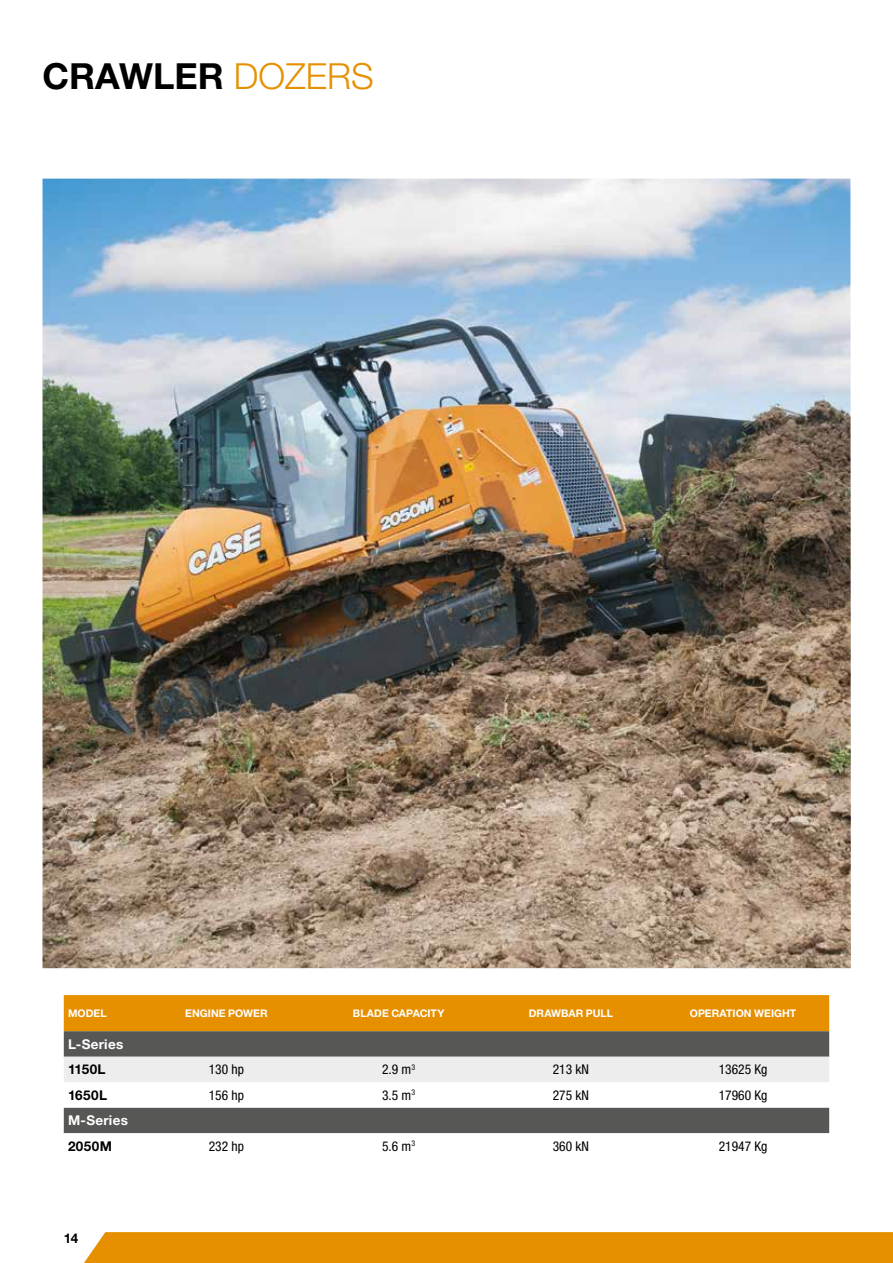
<style>
.page{position:relative;width:893px;height:1263px;background:#fff}
.page>*{position:absolute;margin:0;border:0;box-sizing:border-box;transform-origin:0 0}
.t1{font:700 36px "Helvetica Neue LT Std";color:#000}
.t2{font:condensed 13.5px "Helvetica Neue LT Std";color:#000}
.t3{font:700 13.5px "Helvetica Neue LT Pro";letter-spacing:.02em;color:#fff}
.t4{font:700 13.5px "Helvetica Neue LT Pro";letter-spacing:.03em;color:#000}
.t5{font:700 13.5px "Helvetica Neue LT Std";color:#000}
.t6{font:700 10.5px "Helvetica Neue LT Pro";letter-spacing:.005em;color:#fff}
.s1{font-weight:300;color:#e69000}
</style>
<div class="page">
<div style="left:84px;top:1232px;width:809px;height:31px;background:#e69000"></div>
<img style="left:43px;top:179px;width:808px;height:789px">
<div style="left:64px;top:995px;width:765px;height:36px;background:#e69000"></div>
<svg style="left:64px;top:1031px;width:765px;height:102px;fill:#575756"></svg>
<div style="left:64px;top:1057px;width:765px;height:25px;background:#ededed"></div>
<svg style="left:64px;top:1133px;width:765px;height:1px"></svg>
<h1 class="t1" style="left:43px;top:54px;width:333px">CRAWLER <span class="s1">DOZERS</span></h1>
<p class="t6" style="left:68px;top:1007px;width:40px">MODEL</p>
<p class="t6" style="left:185px;top:1007px;width:84px">ENGINE POWER</p>
<p class="t6" style="left:353px;top:1007px;width:93px">BLADE CAPACITY</p>
<p class="t6" style="left:529px;top:1007px;width:86px">DRAWBAR PULL</p>
<p class="t6" style="left:690px;top:1007px;width:108px">OPERATION WEIGHT</p>
<p class="t3" style="left:68px;top:1036px;width:57px">L-Series</p>
<p class="t4" style="left:68px;top:1061px;width:39px">1150L</p>
<p class="t2" style="left:209px;top:1062px;width:37px">130 hp</p>
<p class="t2" style="left:382px;top:1062px;width:34px">2.9 m<sup>3</sup></p>
<p class="t2" style="left:553px;top:1062px;width:38px">213 kN</p>
<p class="t2" style="left:719px;top:1062px;width:50px">13625 Kg</p>
<p class="t4" style="left:68px;top:1087px;width:40px">1650L</p>
<p class="t2" style="left:209px;top:1087px;width:37px">156 hp</p>
<p class="t2" style="left:382px;top:1087px;width:34px">3.5 m<sup>3</sup></p>
<p class="t2" style="left:553px;top:1087px;width:38px">275 kN</p>
<p class="t2" style="left:719px;top:1087px;width:50px">17960 Kg</p>
<p class="t3" style="left:68px;top:1112px;width:61px">M-Series</p>
<p class="t4" style="left:68px;top:1138px;width:45px">2050M</p>
<p class="t2" style="left:209px;top:1138px;width:37px">232 hp</p>
<p class="t2" style="left:382px;top:1138px;width:34px">5.6 m<sup>3</sup></p>
<p class="t2" style="left:553px;top:1138px;width:38px">360 kN</p>
<p class="t2" style="left:719px;top:1138px;width:50px">21947 Kg</p>
<p class="t5" style="left:64px;top:1229px;width:16px">14</p>
</div>
